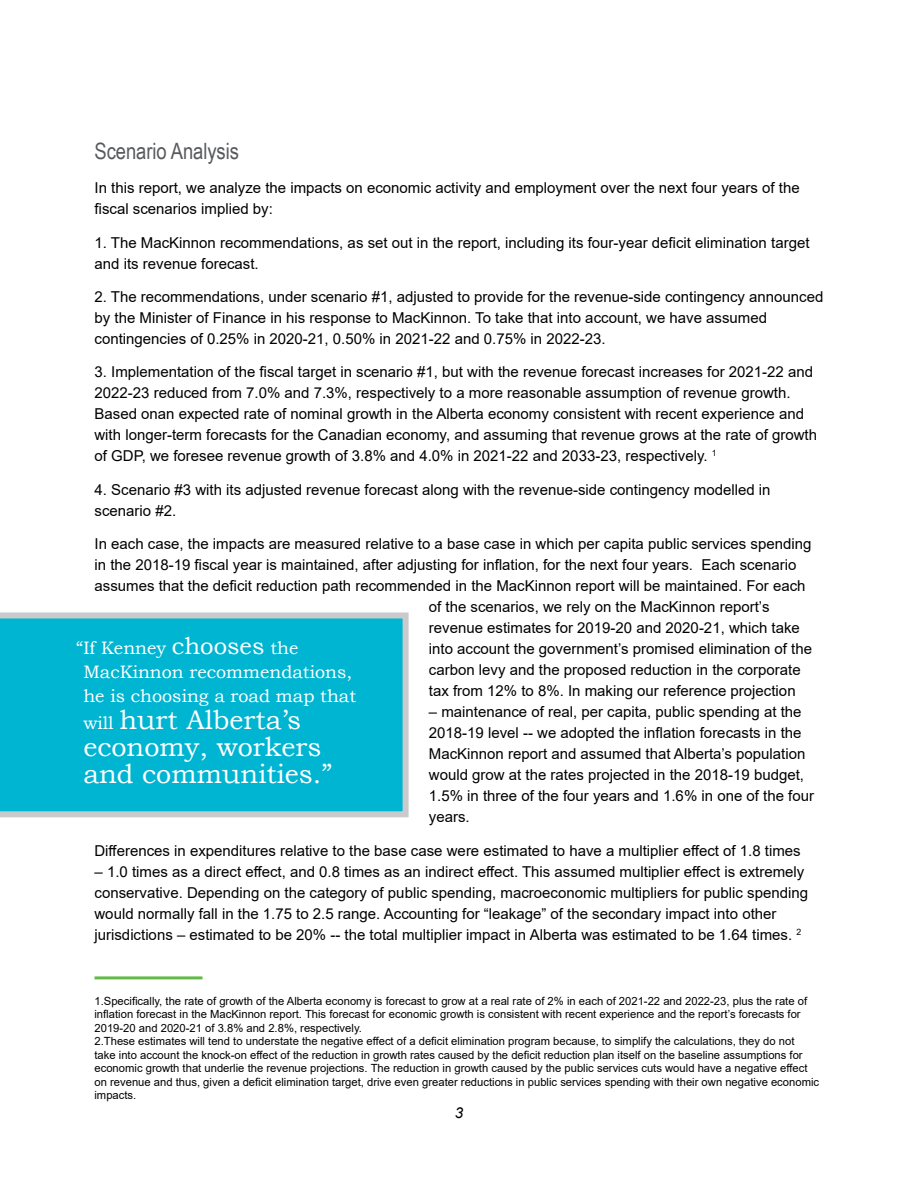
<style>
.page{position:relative;width:918px;height:1188px;background:#fff}
.page>*{position:absolute;margin:0;border:0;box-sizing:border-box;transform-origin:0 0}
.t1{font:27px/27px "Bookman Old Style";color:#fff}
.t2{font:22.5px "Arial Narrow";letter-spacing:-.005em;color:#58595b}
.t3{font:18px/24px "Bookman Old Style";color:#fff}
.t4{font:15px/21px "Arial";color:#000}
.t5{font:italic 15px "Arial";color:#000}
.t6{font:11.25px/13.5px "Arial";color:#000}
.s1{font-size:24px}
.s2{font-size:18px}
</style>
<div class="page">
<hr style="left:94px;top:976px;width:108px;height:3px;background:#62bb46">
<svg style="left:0;top:612px;width:409px;height:205px;background:#0fb6d0"></svg>
<h2 class="t2" style="left:94px;top:134px;width:146px">Scenario Analysis</h2>
<p class="t4" style="left:94px;top:177px;width:707px">In this report, we analyze the impacts on economic activity and employment over the next four years of the fiscal scenarios implied by:</p>
<p class="t4" style="left:94px;top:232px;width:717px">1. The MacKinnon recommendations, as set out in the report, including its four-year deficit elimination target and its revenue forecast.</p>
<p class="t4" style="left:94px;top:286px;width:730px">2. The recommendations, under scenario #1, adjusted to provide for the revenue-side contingency announced by the Minister of Finance in his response to MacKinnon. To take that into account, we have assumed contingencies of 0.25% in 2020-21, 0.50% in 2021-22 and 0.75% in 2022-23.</p>
<p class="t4" style="left:94px;top:362px;width:724px">3. Implementation of the fiscal target in scenario #1, but with the revenue forecast increases for 2021-22 and 2022-23 reduced from 7.0% and 7.3%, respectively to a more reasonable assumption of revenue growth.<br>Based onan expected rate of nominal growth in the Alberta economy consistent with recent experience and with longer-term forecasts for the Canadian economy, and assuming that revenue grows at the rate of growth of GDP, we foresee revenue growth of 3.8% and 4.0% in 2021-22 and 2033-23, respectively. <sup>1</sup></p>
<p class="t4" style="left:94px;top:479px;width:678px">4. Scenario #3 with its adjusted revenue forecast along with the revenue-side contingency modelled in scenario #2.</p>
<p class="t4" style="left:94px;top:533px;width:718px">In each case, the impacts are measured relative to a base case in which per capita public services spending</p>
<p class="t4" style="left:94px;top:554px;width:703px">in the 2018-19 fiscal year is maintained, after adjusting for inflation, for the next four years. Each scenario</p>
<p class="t4" style="left:94px;top:575px;width:713px">assumes that the deficit reduction path recommended in the MacKinnon report will be maintained. For each</p>
<p class="t4" style="left:429px;top:596px;width:342px">of the scenarios, we rely on the MacKinnon report’s</p>
<p class="t4" style="left:429px;top:617px;width:373px">revenue estimates for 2019-20 and 2020-21, which take</p>
<p class="t4" style="left:429px;top:638px;width:385px">into account the government’s promised elimination of the</p>
<p class="t4" style="left:429px;top:659px;width:373px">carbon levy and the proposed reduction in the corporate</p>
<p class="t4" style="left:429px;top:680px;width:368px">tax from 12% to 8%. In making our reference projection</p>
<p class="t4" style="left:429px;top:701px;width:387px">– maintenance of real, per capita, public spending at the 2018-19 level -- we adopted the inflation forecasts in the MacKinnon report and assumed that Alberta’s population would grow at the rates projected in the 2018-19 budget, 1.5% in three of the four years and 1.6% in one of the four years.</p>
<p class="t4" style="left:94px;top:840px;width:708px">Differences in expenditures relative to the base case were estimated to have a multiplier effect of 1.8 times</p>
<p class="t4" style="left:94px;top:861px;width:715px">– 1.0 times as a direct effect, and 0.8 times as an indirect effect. This assumed multiplier effect is extremely conservative. Depending on the category of public spending, macroeconomic multipliers for public spending would normally fall in the 1.75 to 2.5 range. Accounting for “leakage” of the secondary impact into other jurisdictions – estimated to be 20% -- the total multiplier impact in Alberta was estimated to be 1.64 times. <sup>2</sup></p>
<p class="t3" style="left:83px;top:636px;width:274px;text-indent:-7px">“If Kenney <span class="s1">chooses</span> the<br>MacKinnon recommendations, he is choosing a road map that</p>
<h1 class="t1" style="left:83px;top:707px;width:250px"><span class="s2">will</span> hurt Alberta’s economy, workers and communities.”</h1>
<p class="t6" style="left:94px;top:994px;width:726px">1.Specifically, the rate of growth of the Alberta economy is forecast to grow at a real rate of 2% in each of 2021-22 and 2022-23, plus the rate of inflation forecast in the MacKinnon report. This forecast for economic growth is consistent with recent experience and the report’s forecasts for 2019-20 and 2020-21 of 3.8% and 2.8%, respectively.<br>2.These estimates will tend to understate the negative effect of a deficit elimination program because, to simplify the calculations, they do not<br>take into account the knock-on effect of the reduction in growth rates caused by the deficit reduction plan itself on the baseline assumptions for economic growth that underlie the revenue projections. The reduction in growth caused by the public services cuts would have a negative effect on revenue and thus, given a deficit elimination target, drive even greater reductions in public services spending with their own negative economic impacts.</p>
<p class="t5" style="left:455px;top:1103px;width:10px">3</p>
</div>
